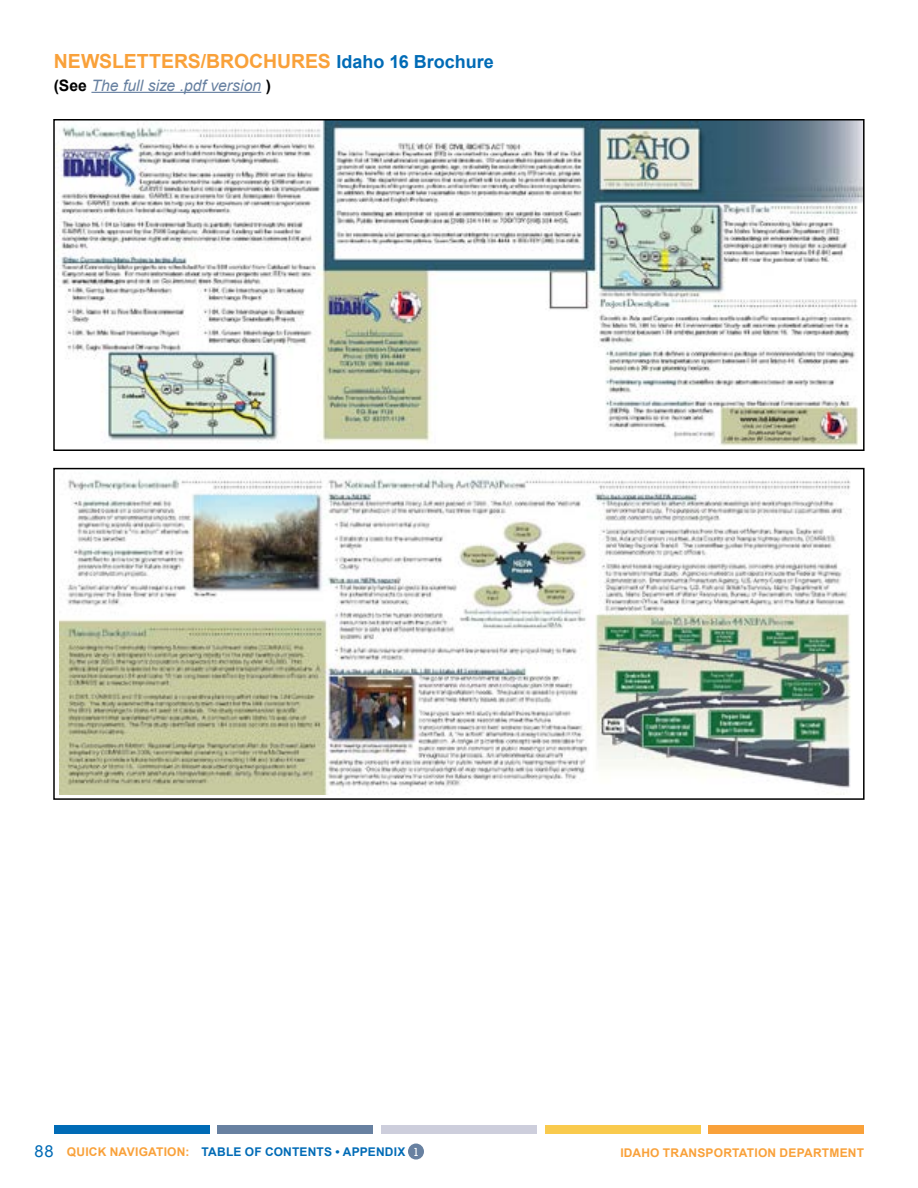
<style>
.page{position:relative;width:918px;height:1188px;background:#fff}
.page>*{position:absolute;margin:0;border:0;box-sizing:border-box;transform-origin:0 0}
.t1{font:700 19.5px "Arial";color:#f9a13a}
.t2{font:700 18px "Arial";color:#006bb6}
.t3{font:16.5px "Arial";color:#006bb6}
.t4{font:italic 15.75px "Arial";letter-spacing:.005em;color:#6881a1}
.t5{font:700 12px "Arial";letter-spacing:.015em;color:#f9a13a}
.t6{font:700 12px "Arial";color:#006bb6}
.t7{font:12px "Rockwell";color:#fff}
.s1{font-weight:700;font-style:normal;color:#000}
.s2{color:#f9a13a}
</style>
<div class="page">
<div style="left:54px;top:1126px;width:155px;height:8px;background:#006bb6"></div>
<div style="left:218px;top:1126px;width:155px;height:8px;background:#6881a1"></div>
<div style="left:381px;top:1126px;width:156px;height:8px;background:#cdcedc"></div>
<div style="left:709px;top:1126px;width:155px;height:8px;background:#f9a13a"></div>
<div style="left:545px;top:1126px;width:155px;height:8px;background:#f9ca4d"></div>
<hr style="left:91px;top:92px;width:170px;height:1px;background:#6881a1">
<img style="left:59px;top:122px;width:803px;height:324px">
<div style="left:53px;top:119px;width:812px;height:332px;border:2px solid #000"></div>
<img style="left:60px;top:473px;width:791px;height:322px">
<div style="left:53px;top:468px;width:812px;height:332px;border:2px solid #000"></div>
<div style="left:408px;top:1144px;width:16px;height:16px;background:#6881a1;border-radius:50%"></div>
<h1 class="t1" style="left:54px;top:48px;width:29px">NEWSLETTERS</h1>
<h1 class="t1" style="left:201px;top:48px;width:35px">/BROCHURES</h1>
<h2 class="t2" style="left:336px;top:50px;width:159px">IDAHO 16 BROCHURE</h2>
<h3 class="t4" style="left:54px;top:75px;width:219px"><span class="s1">(SEE</span> The full size .pdf version <span class="s1">)</span></h3>
<h3 class="t3" style="left:35px;top:1140px;width:20px">88</h3>
<p class="t5" style="left:620px;top:1145px;width:245px">IDAHO TRANSPORTATION DEPARTMENT</p>
<p class="t5" style="left:67px;top:1144px;width:18px">QUICK</p>
<p class="t5" style="left:110px;top:1144px;width:9px">NAVIGATION</p>
<p class="t6" style="left:186px;top:1144px;width:32px"><span class="s2">:</span> TABLE</p>
<p class="t6" style="left:245px;top:1144px;width:39px">OF CONTENTS</p>
<p class="t6" style="left:335px;top:1144px;width:25px">• APPENDIX</p>
<p class="t7" style="left:413px;top:1145px;width:8px">1</p>
</div>
